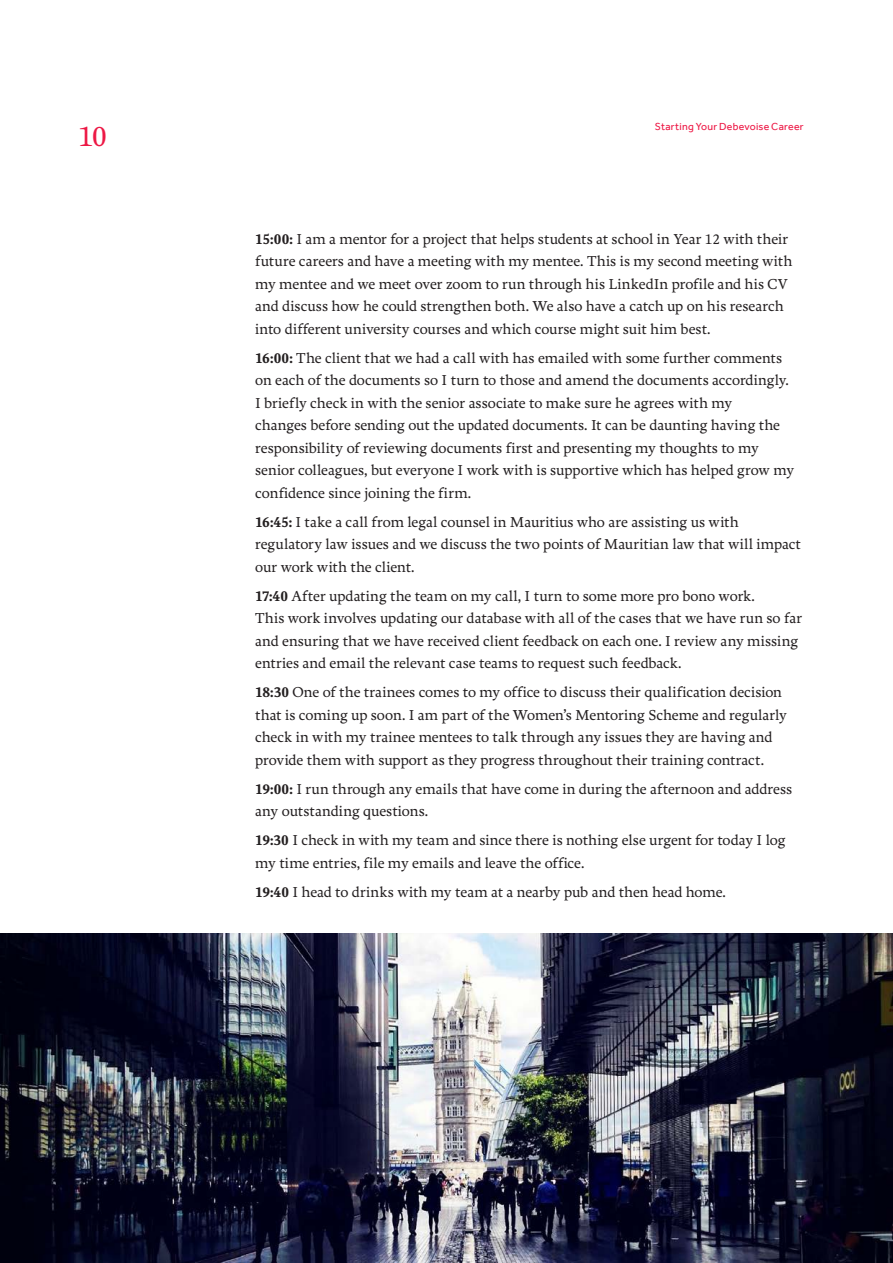
<style>
.page{position:relative;width:893px;height:1263px;background:#fff}
.page>*{position:absolute;margin:0;border:0;box-sizing:border-box;transform-origin:0 0}
.t1{font:30px "Freya";color:#ed1845}
.text{font:15px/22.5px "Freya";color:#231f20}
.t2{font:10.5px "Effra";letter-spacing:.025em;color:#ed1845}
.s1{font-weight:700}
</style>
<div class="page">
<img style="left:0;top:933px;width:893px;height:330px">
<h1 class="t1" style="left:78px;top:120px;width:30px">10</h1>
<p class="t2" style="left:655px;top:121px;width:150px">Starting Your Debevoise Career</p>
<p class="text" style="left:255px;top:228px;width:539px"><span class="s1">15:00:</span> I am a mentor for a project that helps students at school in Year 12 with their future careers and have a meeting with my mentee. This is my second meeting with my mentee and we meet over zoom to run through his LinkedIn profile and his CV and discuss how he could strengthen both. We also have a catch up on his research into different university courses and which course might suit him best.</p>
<p class="text" style="left:255px;top:347px;width:541px"><span class="s1">16:00:</span> The client that we had a call with has emailed with some further comments on each of the documents so I turn to those and amend the documents accordingly.<br>I briefly check in with the senior associate to make sure he agrees with my<br>changes before sending out the updated documents. It can be daunting having the responsibility of reviewing documents first and presenting my thoughts to my senior colleagues, but everyone I work with is supportive which has helped grow my confidence since joining the firm.</p>
<p class="text" style="left:255px;top:511px;width:547px"><span class="s1">16:45:</span> I take a call from legal counsel in Mauritius who are assisting us with regulatory law issues and we discuss the two points of Mauritian law that will impact our work with the client.</p>
<p class="text" style="left:255px;top:585px;width:548px"><span class="s1">17:40</span> After updating the team on my call, I turn to some more pro bono work.<br>This work involves updating our database with all of the cases that we have run so far and ensuring that we have received client feedback on each one. I review any missing entries and email the relevant case teams to request such feedback.</p>
<p class="text" style="left:255px;top:681px;width:533px"><span class="s1">18:30</span> One of the trainees comes to my office to discuss their qualification decision that is coming up soon. I am part of the Women’s Mentoring Scheme and regularly check in with my trainee mentees to talk through any issues they are having and provide them with support as they progress throughout their training contract.</p>
<p class="text" style="left:255px;top:778px;width:539px"><span class="s1">19:00:</span> I run through any emails that have come in during the afternoon and address any outstanding questions.</p>
<p class="text" style="left:255px;top:829px;width:532px"><span class="s1">19:30</span> I check in with my team and since there is nothing else urgent for today I log my time entries, file my emails and leave the office.</p>
<p class="text" style="left:255px;top:881px;width:472px"><span class="s1">19:40</span> I head to drinks with my team at a nearby pub and then head home.</p>
</div>
